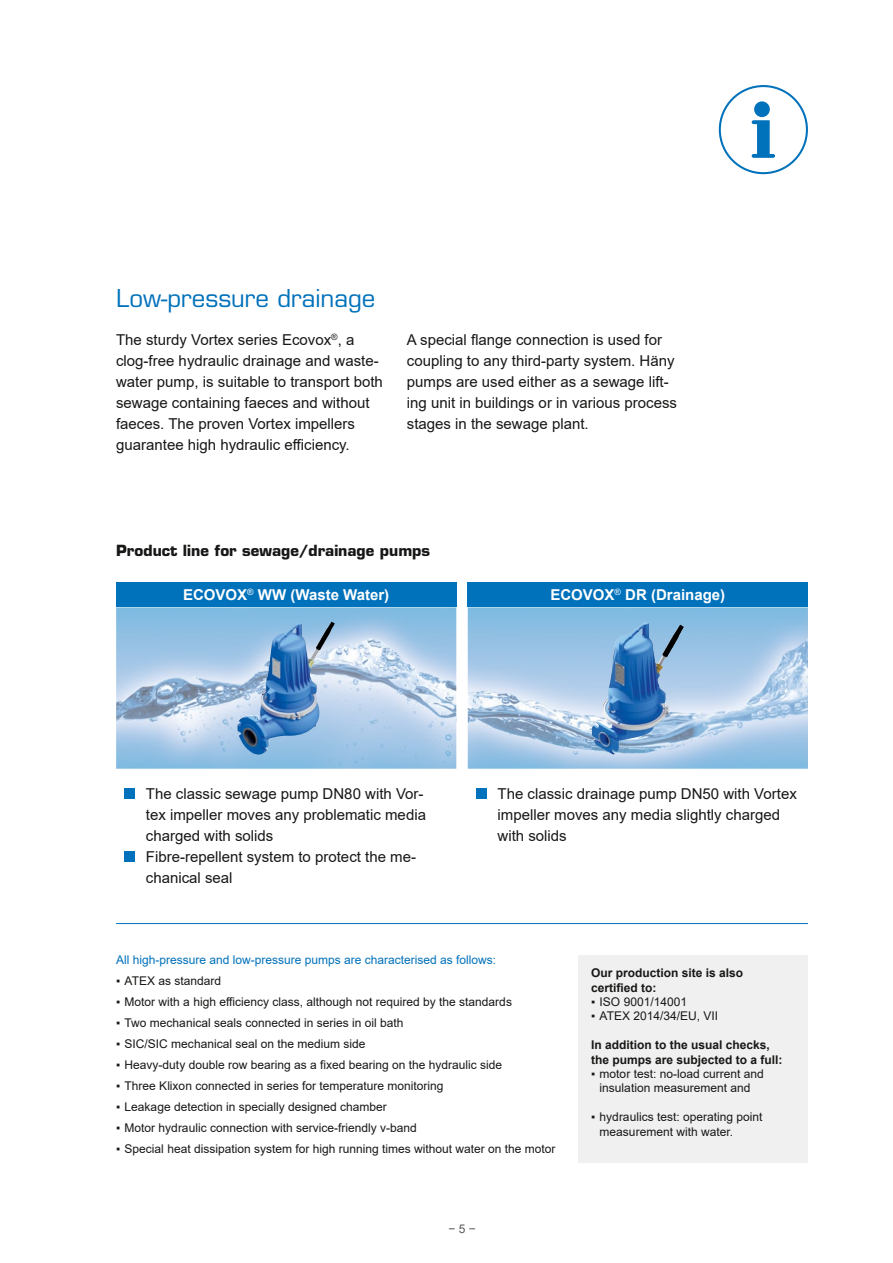
<style>
.page{position:relative;width:893px;height:1263px;background:#fff}
.page>*{position:absolute;margin:0;border:0;box-sizing:border-box;transform-origin:0 0}
.t1{font:24px "Eurostile LT Std";color:#0071bb}
.t2{font:15px/21px "Arial";color:#181716}
.t3{font:700 15px "Arial";color:#fff}
.t4{font:700 15px "Eurostile LT Std";color:#181716}
.t5{font:12px/14.4px "Arial";color:#181716;text-align:center}
.t6{font:700 12px/14.4px "Arial";color:#181716}
.t7{font:12px "Arial";color:#0071bb}
.t8{font:12px "Arial";color:#565655}
</style>
<div class="page">
<div style="left:719px;top:85px;width:89px;height:89px;border:2px solid #0071bb;border-radius:50%"></div>
<svg style="left:752px;top:120px;width:23px;height:38px"></svg>
<div style="left:754px;top:101px;width:16px;height:16px;background:#0071bb;border-radius:50%"></div>
<img style="left:116px;top:607px;width:692px;height:162px">
<img style="left:237px;top:621px;width:98px;height:134px">
<img style="left:592px;top:621px;width:92px;height:134px">
<hr style="left:116px;top:923px;width:692px;height:1px;background:#0071bb">
<div style="left:116px;top:582px;width:340px;height:25px;background:#0071bb"></div>
<div style="left:468px;top:582px;width:340px;height:25px;background:#0071bb"></div>
<div style="left:125px;top:788px;width:10px;height:11px;background:#0071bb"></div>
<div style="left:125px;top:851px;width:10px;height:11px;background:#0071bb"></div>
<div style="left:476px;top:788px;width:11px;height:11px;background:#0071bb"></div>
<div style="left:578px;top:955px;width:230px;height:208px;background:#f0f0f0"></div>
<h1 class="t1" style="left:116px;top:284px;width:261px">Low-pressure drainage</h1>
<p class="t2" style="left:116px;top:329px;width:268px">The sturdy Vortex series Ecovox<sup>®</sup>, a clog-free hydraulic drainage and waste&shy;water pump, is suitable to transport both sewage containing faeces and without faeces. The proven Vortex impellers guarantee high hydraulic efficiency.</p>
<p class="t2" style="left:407px;top:329px;width:272px">A special flange connection is used for coupling to any third-party system. Häny pumps are used either as a sewage lift&shy;ing unit in buildings or in various process stages in the sewage plant.</p>
<p class="t4" style="left:116px;top:542px;width:316px">Product line for sewage/drainage pumps</p>
<p class="t3" style="left:183px;top:584px;width:208px">ECOVOX<sup>®</sup> WW (Waste Water)</p>
<p class="t3" style="left:550px;top:584px;width:176px">ECOVOX<sup>®</sup> DR (Drainage)</p>
<p class="t2" style="left:146px;top:783px;width:282px">The classic sewage pump DN80 with Vor&shy;tex impeller moves any problematic media charged with solids<br>Fibre-repellent system to protect the me&shy;chanical seal</p>
<p class="t2" style="left:497px;top:783px;width:301px">The classic drainage pump DN50 with Vortex impeller moves any media slightly charged with solids</p>
<p class="t7" style="left:116px;top:952px;width:382px">All high-pressure and low-pressure pumps are characterised as follows:</p>
<p class="t5" style="left:116px;top:974px;width:106px">▪ ATEX as standard</p>
<p class="t5" style="left:116px;top:995px;width:397px">▪ Motor with a high efficiency class, although not required by the standards</p>
<p class="t5" style="left:116px;top:1016px;width:289px">▪ Two mechanical seals connected in series in oil bath</p>
<p class="t5" style="left:116px;top:1037px;width:251px">▪ SIC/SIC mechanical seal on the medium side</p>
<p class="t5" style="left:116px;top:1058px;width:388px">▪ Heavy-duty double row bearing as a fixed bearing on the hydraulic side</p>
<p class="t5" style="left:116px;top:1079px;width:329px">▪ Three Klixon connected in series for temperature monitoring</p>
<p class="t5" style="left:116px;top:1100px;width:272px">▪ Leakage detection in specially designed chamber</p>
<p class="t5" style="left:116px;top:1121px;width:302px">▪ Motor hydraulic connection with service-friendly v-band</p>
<p class="t5" style="left:116px;top:1142px;width:441px">▪ Special heat dissipation system for high running times without water on the motor</p>
<p class="t8" style="left:448px;top:1221px;width:29px">− 5 −</p>
<p class="t6" style="left:591px;top:966px;width:154px">Our production site is also certified to:</p>
<p class="t5" style="left:591px;top:994px;width:97px">▪ ISO 9001/14001</p>
<p class="t5" style="left:591px;top:1009px;width:129px">▪ ATEX 2014/34/EU, VII</p>
<p class="t6" style="left:591px;top:1038px;width:193px">In addition to the usual checks, the pumps are subjected to a full:</p>
<p class="t5" style="left:591px;top:1066px;width:174px">▪ motor test: no-load current and insulation measurement and</p>
<p class="t5" style="left:600px;top:1109px;width:164px;text-align:left;text-indent:-9px">▪ hydraulics test: operating point measurement with water.</p>
</div>
